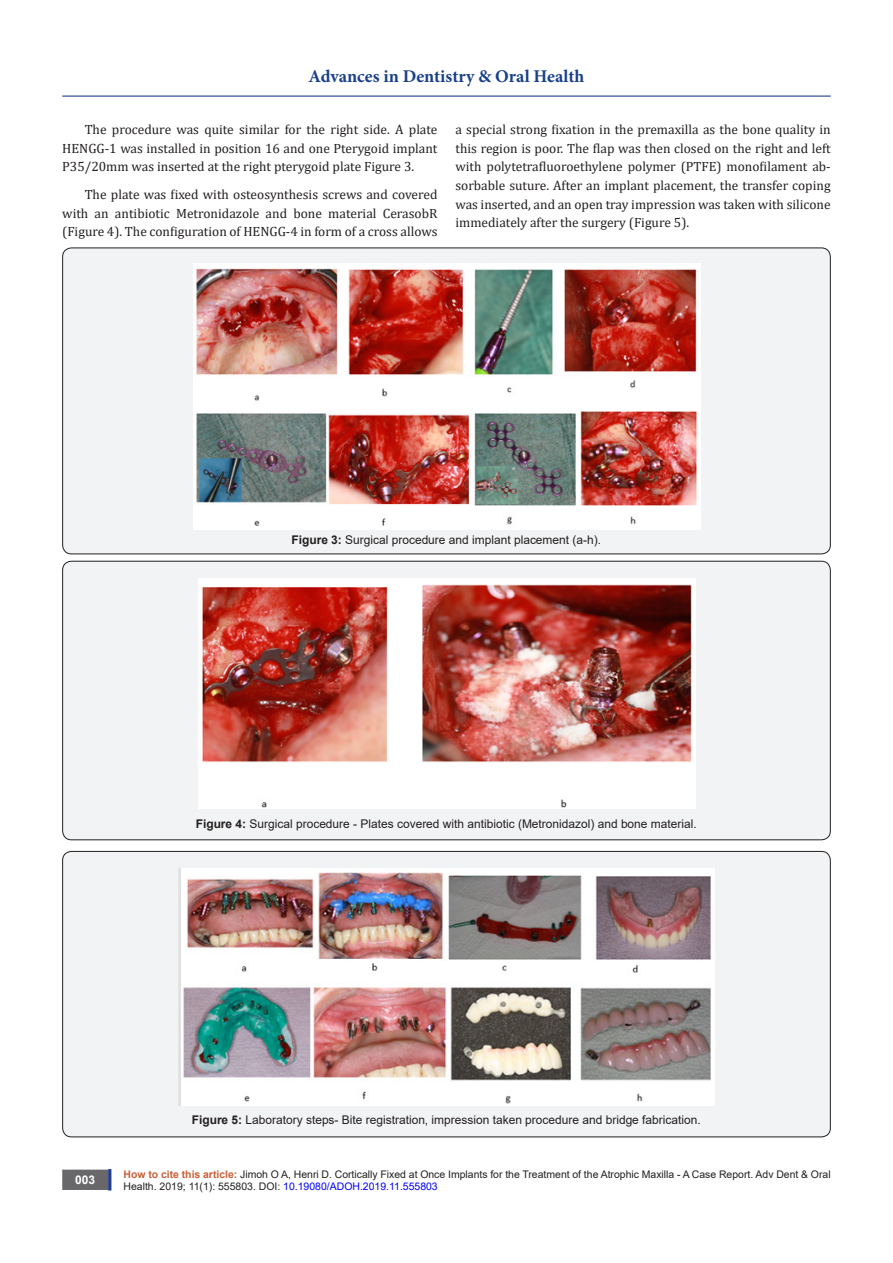
<style>
.page{position:relative;width:893px;height:1263px;background:#fff}
.page>*{position:absolute;margin:0;border:0;box-sizing:border-box;transform-origin:0 0}
.t1{font:700 18px "Minion Pro";color:#183f89}
.t2{font:13.5px/18.8px "Cambria";color:#231f20;text-align:justify}
.t3{font:12px "Arial";color:#231f20}
.t4{font:700 12px "Arial";color:#fff}
.t5{font:10.5px/12.6px "Arial";color:#231f20}
.s1{font-weight:700}
.s2{font-weight:700;color:#ca5f37}
.s3{color:#00f}
</style>
<div class="page">
<div style="left:63px;top:1170px;width:44px;height:19px;background:#68676a"></div>
<div style="left:62px;top:1169px;width:46px;height:21px;border:2px solid #68676a"></div>
<div style="left:108px;top:1169px;width:3px;height:21px;background:#253f8e;border:2px solid #253f8e"></div>
<hr style="left:62px;top:96px;width:769px;height:1px;background:#253f8e">
<div style="left:63px;top:248px;width:767px;height:306px;background:#f2f3f4;border-radius:9px"></div>
<img style="left:193px;top:264px;width:507px;height:265px">
<div style="left:63px;top:561px;width:767px;height:279px;background:#f2f3f4;border-radius:9px"></div>
<img style="left:198px;top:578px;width:497px;height:231px">
<div style="left:63px;top:851px;width:767px;height:286px;background:#f2f3f4;border-radius:9px"></div>
<img style="left:179px;top:869px;width:536px;height:237px">
<h1 class="t1" style="left:308px;top:63px;width:277px">Advances in Dentistry &amp; Oral Health</h1>
<p class="t2" style="left:62px;top:120px;width:377px;text-indent:22px">The procedure was quite similar for the right side. A plate HENGG-1 was installed in position 16 and one Pterygoid implant P35/20mm was inserted at the right pterygoid plate Figure 3.</p>
<p class="t2" style="left:62px;top:185px;width:377px;text-indent:22px">The plate was fixed with osteosynthesis screws and covered with an antibiotic Metronidazole and bone material CerasobR (Figure 4). The configuration of HENGG-4 in form of a cross allows</p>
<p class="t2" style="left:455px;top:120px;width:377px">a special strong fixation in the premaxilla as the bone quality in this region is poor. The flap was then closed on the right and left with polytetrafluoroethylene polymer (PTFE) monofilament ab&shy;sorbable suture. After an implant placement, the transfer coping was inserted, and an open tray impression was taken with silicone immediately after the surgery (Figure 5).</p>
<p class="t3" style="left:291px;top:531px;width:311px"><span class="s1">Figure 3:</span> Surgical procedure and implant placement (a-h).</p>
<p class="t3" style="left:196px;top:816px;width:502px"><span class="s1">Figure 4:</span> Surgical procedure - Plates covered with antibiotic (Metronidazol) and bone material.</p>
<p class="t4" style="left:75px;top:1171px;width:22px">003</p>
<p class="t3" style="left:192px;top:1112px;width:510px"><span class="s1">Figure 5:</span> Laboratory steps- Bite registration, impression taken procedure and bridge fabrication.</p>
<p class="t5" style="left:124px;top:1168px;width:709px"><span class="s2">How to cite this article:</span> Jimoh O A, Henri D. Cortically Fixed at Once Implants for the Treatment of the Atrophic Maxilla - A Case Report. Adv Dent &amp; Oral<br>Health. 2019; 11(1): 555803. DOI: <span class="s3">10.19080/ADOH.2019.11.555803</span></p>
</div>
